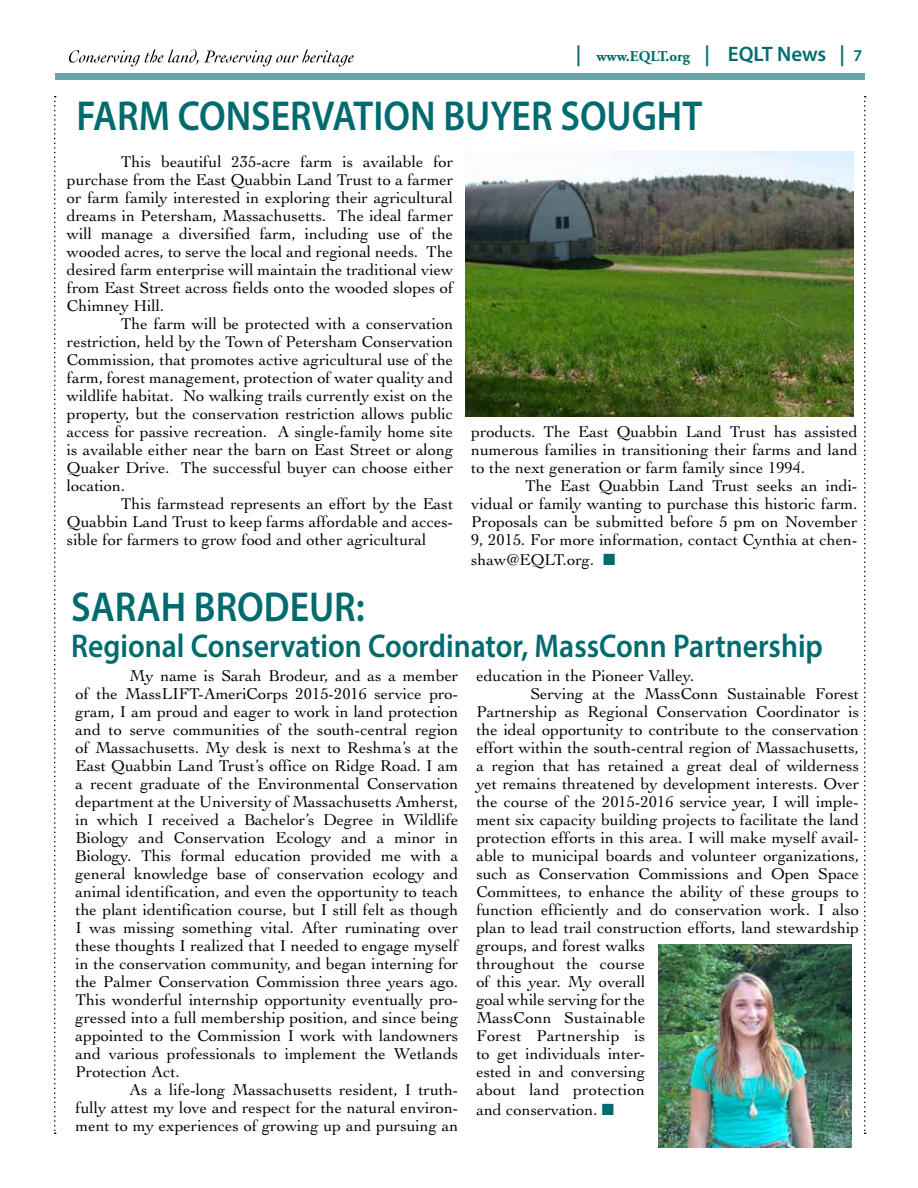
<style>
.page{position:relative;width:918px;height:1188px;background:#fff}
.page>*{position:absolute;margin:0;border:0;box-sizing:border-box;transform-origin:0 0}
.t1{font:600 42px "Myriad Pro";color:#006b6e;scale:.9 1}
.t2{font:600 33px "Myriad Pro";color:#006b6e;scale:.9 1}
.t3{font:16.5px/18px "Cochin LT Std";color:#000;text-align:justify}
.t4{font:700 15px "Adobe Garamond Pro";color:#006b6e}
.s1{font-family:"Myriad Pro";font-weight:600;font-size:21px}
.s2{font-family:"Myriad Pro";font-weight:600;font-size:16.5px}
.s3{color:#006b6e}
</style>
<div class="page">
<div style="left:56px;top:74px;width:809px;height:6px;background:#66a6a8"></div>
<svg style="left:54px;top:96px;width:2px;height:1038px"></svg>
<svg style="left:864px;top:96px;width:2px;height:1038px"></svg>
<svg style="left:69px;top:49px;width:285px;height:18px"></svg>
<img style="left:659px;top:944px;width:192px;height:203px">
<img style="left:466px;top:152px;width:388px;height:264px">
<p class="t4" style="left:576px;top:47px;width:288px"><span class="s1">|</span> www.EQLT.org <span class="s1">| EQLT News |</span> <span class="s2">7</span></p>
<h1 class="t1" style="left:77px;top:89px;width:697px">FARM CONSERVATION BUYER SOUGHT</h1>
<p class="t3" style="left:67px;top:153px;width:388px;text-indent:54px">This beautiful 235-acre farm is available for purchase from the East Quabbin Land Trust to a farmer or farm family interested in exploring their agricultural dreams in Petersham, Massachusetts. The ideal farmer will manage a diversified farm, including use of the wooded acres, to serve the local and regional needs. The desired farm enterprise will maintain the traditional view from East Street across fields onto the wooded slopes of Chimney Hill.</p>
<p class="t3" style="left:67px;top:315px;width:388px;text-indent:54px">The farm will be protected with a conservation restriction, held by the Town of Petersham Conservation Commission, that promotes active agricultural use of the farm, forest management, protection of water quality and wildlife habitat. No walking trails currently exist on the property, but the conservation restriction allows public access for passive recreation. A single-family home site is available either near the barn on East Street or along Quaker Drive. The successful buyer can choose either location.</p>
<p class="t3" style="left:67px;top:495px;width:388px;text-indent:54px">This farmstead represents an effort by the East Quabbin Land Trust to keep farms affordable and acces&shy;sible for farmers to grow food and other agricultural</p>
<p class="t3" style="left:471px;top:423px;width:388px">products. The East Quabbin Land Trust has assisted numerous families in transitioning their farms and land to the next generation or farm family since 1994.</p>
<p class="t3" style="left:471px;top:477px;width:388px;text-indent:54px">The East Quabbin Land Trust seeks an indi&shy;vidual or family wanting to purchase this historic farm.<br>Proposals can be submitted before 5 pm on November 9, 2015. For more information, contact Cynthia at chen-</p>
<p class="t3" style="left:471px;top:550px;width:146px">shaw@EQLT.org. <span class="s3">■</span></p>
<h1 class="t1" style="left:71px;top:580px;width:328px">SARAH BRODEUR:</h1>
<h2 class="t2" style="left:71px;top:625px;width:837px">Regional Conservation Coordinator, MassConn Partnership</h2>
<p class="t3" style="left:76px;top:667px;width:384px;text-indent:54px">My name is Sarah Brodeur, and as a member of the MassLIFT-AmeriCorps 2015-2016 service pro&shy;gram, I am proud and eager to work in land protection and to serve communities of the south-central region of Massachusetts. My desk is next to Reshma’s at the East Quabbin Land Trust’s office on Ridge Road. I am a recent graduate of the Environmental Conservation department at the University of Massachusetts Amherst, in which I received a Bachelor’s Degree in Wildlife Biology and Conservation Ecology and a minor in Biology. This formal education provided me with a general knowledge base of conservation ecology and animal identification, and even the opportunity to teach the plant identification course, but I still felt as though I was missing something vital. After ruminating over these thoughts I realized that I needed to engage myself in the conservation community, and began interning for the Palmer Conservation Commission three years ago.<br>This wonderful internship opportunity eventually pro&shy;gressed into a full membership position, and since being appointed to the Commission I work with landowners and various professionals to implement the Wetlands Protection Act.</p>
<p class="t3" style="left:76px;top:1081px;width:384px;text-indent:54px">As a life-long Massachusetts resident, I truth&shy;fully attest my love and respect for the natural environ&shy;ment to my experiences of growing up and pursuing an</p>
<p class="t3" style="left:476px;top:667px;width:219px">education in the Pioneer Valley.</p>
<p class="t3" style="left:530px;top:685px;width:330px">Serving at the MassConn Sustainable Forest</p>
<p class="t3" style="left:476px;top:703px;width:384px">Partnership as Regional Conservation Coordinator is</p>
<p class="t3" style="left:476px;top:721px;width:384px">the ideal opportunity to contribute to the conservation</p>
<p class="t3" style="left:476px;top:739px;width:384px">effort within the south-central region of Massachusetts,</p>
<p class="t3" style="left:476px;top:757px;width:384px">a region that has retained a great deal of wilderness</p>
<p class="t3" style="left:476px;top:775px;width:384px">yet remains threatened by development interests. Over</p>
<p class="t3" style="left:476px;top:793px;width:384px">the course of the 2015-2016 service year, I will imple-</p>
<p class="t3" style="left:476px;top:811px;width:384px">ment six capacity building projects to facilitate the land</p>
<p class="t3" style="left:476px;top:829px;width:384px">protection efforts in this area. I will make myself avail-</p>
<p class="t3" style="left:476px;top:847px;width:384px">able to municipal boards and volunteer organizations,</p>
<p class="t3" style="left:476px;top:865px;width:384px">such as Conservation Commissions and Open Space</p>
<p class="t3" style="left:476px;top:883px;width:384px">Committees, to enhance the ability of these groups to</p>
<p class="t3" style="left:476px;top:901px;width:384px">function efficiently and do conservation work. I also</p>
<p class="t3" style="left:476px;top:919px;width:384px">plan to lead trail construction efforts, land stewardship</p>
<p class="t3" style="left:476px;top:937px;width:170px">groups, and forest walks</p>
<p class="t3" style="left:476px;top:955px;width:170px">throughout the course</p>
<p class="t3" style="left:476px;top:973px;width:170px">of this year. My overall</p>
<p class="t3" style="left:476px;top:991px;width:170px">goal while serving for the</p>
<p class="t3" style="left:476px;top:1009px;width:171px">MassConn Sustainable</p>
<p class="t3" style="left:476px;top:1027px;width:170px">Forest Partnership is</p>
<p class="t3" style="left:476px;top:1045px;width:170px">to get individuals inter-</p>
<p class="t3" style="left:476px;top:1063px;width:170px">ested in and conversing</p>
<p class="t3" style="left:476px;top:1081px;width:170px">about land protection</p>
<p class="t3" style="left:476px;top:1101px;width:139px">and conservation. <span class="s3">■</span></p>
</div>
